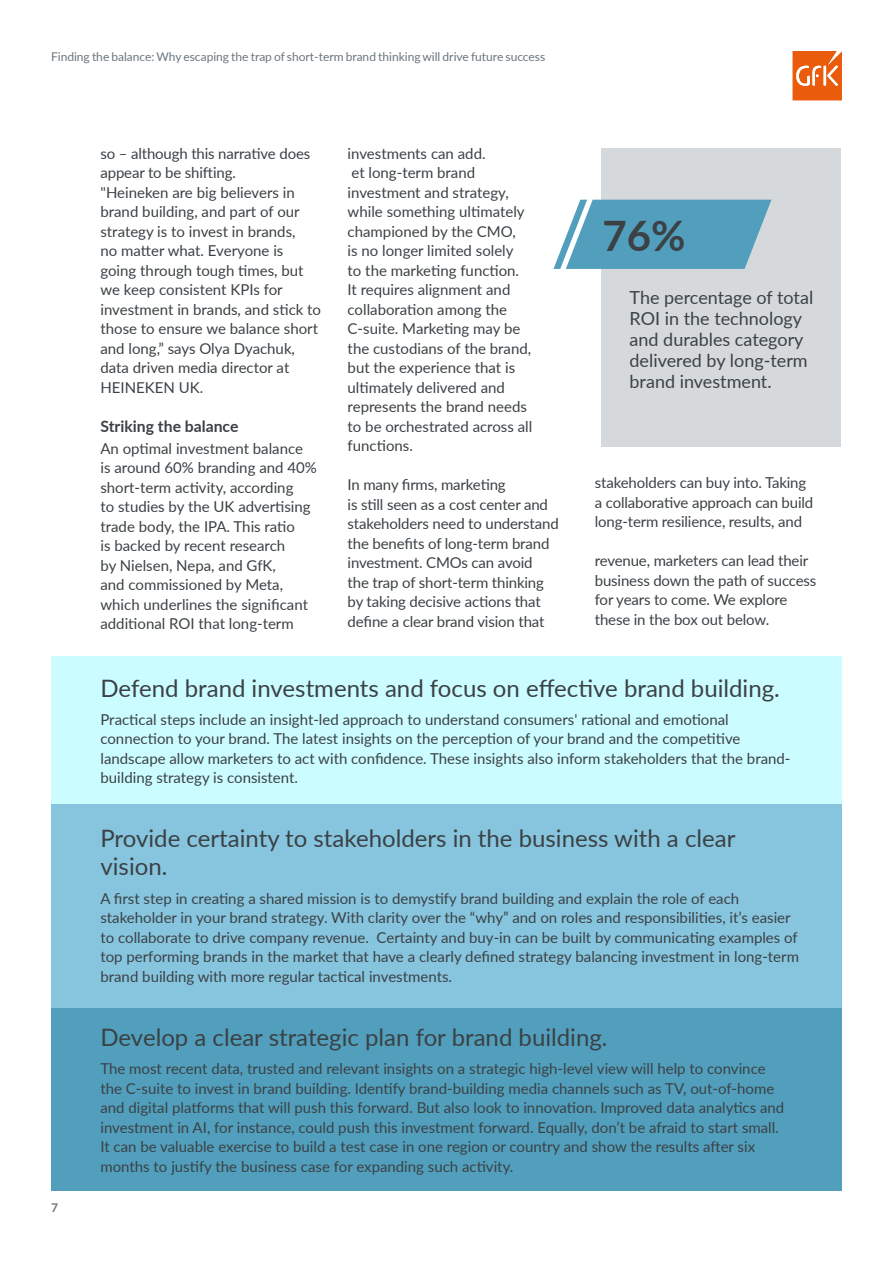
<style>
.page{position:relative;width:893px;height:1263px;background:#fff}
.page>*{position:absolute;margin:0;border:0;box-sizing:border-box;transform-origin:0 0}
.t1{font:700 42px "Lato";color:#3b4145}
.t2{font:24px/28.5px "Lato";color:#3b4145}
.t3{font:18px/21px "Lato";color:#3b4145}
.t4{font:700 15.75px "Lato";color:#3b4145}
.t5{font:15px/19.5px "Lato";color:#3b4145}
.t6{font:12px "Lato";color:#6a757c}
.t7{font:700 12px "Lato";color:#6a757c}
</style>
<div class="page">
<div style="left:602px;top:148px;width:239px;height:298px;background:#d6d9dc"></div>
<svg style="left:553px;top:200px;width:219px;height:69px;background:#69abc4"></svg>
<div style="left:51px;top:656px;width:790px;height:148px;background:#cbfcff"></div>
<div style="left:52px;top:804px;width:790px;height:204px;background:#87c5de"></div>
<div style="left:52px;top:1008px;width:790px;height:183px;background:#519fbc"></div>
<svg style="left:792px;top:51px;width:50px;height:49px;background:#ed7431"></svg>
<p class="t6" style="left:51px;top:48px;width:496px">Finding the balance: Why escaping the trap of short-term brand thinking will drive future success</p>
<p class="t5" style="left:100px;top:143px;width:222px">so – although this narrative does appear to be shifting.<br>"Heineken are big believers in brand building, and part of our strategy is to invest in brands,<br>no matter what. Everyone is going through tough times, but we keep consistent KPIs for investment in brands, and stick to those to ensure we balance short and long,” says Olya Dyachuk, data driven media director at<br>HEINEKEN UK.</p>
<p class="t4" style="left:100px;top:414px;width:139px">Striking the balance</p>
<p class="t5" style="left:100px;top:438px;width:218px">An optimal investment balance is around 60% branding and 40% short-term activity, according<br>to studies by the UK advertising trade body, the IPA. This ratio<br>is backed by recent research<br>by Nielsen, Nepa, and GfK,<br>and commissioned by Meta, which underlines the significant additional ROI that long-term</p>
<p class="t5" style="left:348px;top:143px;width:186px">investments can add.<br>et long-term brand investment and strategy, while something ultimately championed by the CMO,<br>is no longer limited solely<br>to the marketing function.<br>It requires alignment and collaboration among the<br>C-suite. Marketing may be the custodians of the brand, but the experience that is ultimately delivered and represents the brand needs to be orchestrated across all functions.</p>
<p class="t5" style="left:348px;top:474px;width:213px">In many firms, marketing<br>is still seen as a cost center and stakeholders need to understand the benefits of long-term brand investment. CMOs can avoid<br>the trap of short-term thinking by taking decisive actions that define a clear brand vision that</p>
<p class="t5" style="left:595px;top:472px;width:220px">stakeholders can buy into. Taking a collaborative approach can build long-term resilience, results, and</p>
<h1 class="t1" style="left:603px;top:204px;width:85px">76%</h1>
<p class="t3" style="left:630px;top:286px;width:185px">The percentage of total<br>ROI in the technology and durables category delivered by long-term brand investment.</p>
<p class="t5" style="left:595px;top:550px;width:223px">revenue, marketers can lead their business down the path of success for years to come. We explore these in the box out below.</p>
<h2 class="t2" style="left:100px;top:673px;width:681px">Defend brand investments and focus on effective brand building.</h2>
<p class="t5" style="left:100px;top:709px;width:691px">Practical steps include an insight-led approach to understand consumers' rational and emotional connection to your brand. The latest insights on the perception of your brand and the competitive landscape allow marketers to act with confidence. These insights also inform stakeholders that the brand&shy;building strategy is consistent.</p>
<h2 class="t2" style="left:100px;top:823px;width:637px">Provide certainty to stakeholders in the business with a clear vision.</h2>
<p class="t5" style="left:100px;top:888px;width:700px">A first step in creating a shared mission is to demystify brand building and explain the role of each stakeholder in your brand strategy. With clarity over the “why” and on roles and responsibilities, it’s easier to collaborate to drive company revenue. Certainty and buy-in can be built by communicating examples of top performing brands in the market that have a clearly defined strategy balancing investment in long-term brand building with more regular tactical investments.</p>
<p class="t7" style="left:51px;top:1199px;width:8px">7</p>
<h2 class="t2" style="left:100px;top:1022px;width:509px">Develop a clear strategic plan for brand building.</h2>
<p class="t5" style="left:100px;top:1058px;width:685px">The most recent data, trusted and relevant insights on a strategic high-level view will help to convince the C-suite to invest in brand building. Identify brand-building media channels such as TV, out-of-home and digital platforms that will push this forward. But also look to innovation. Improved data analytics and investment in AI, for instance, could push this investment forward. Equally, don’t be afraid to start small.<br>It can be valuable exercise to build a test case in one region or country and show the results after six months to justify the business case for expanding such activity.</p>
</div>
